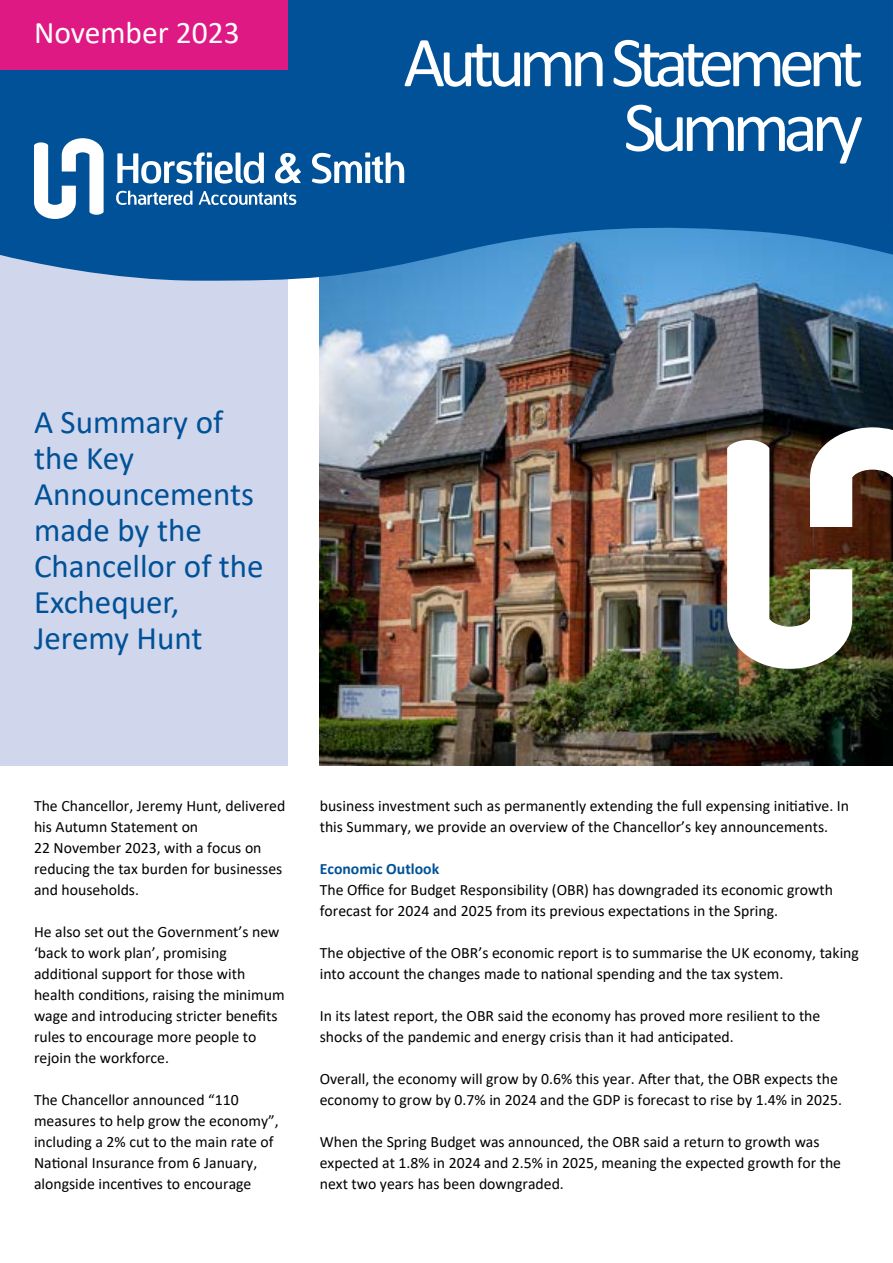
<style>
.page{position:relative;width:893px;height:1263px;background:#fff}
.page>*{position:absolute;margin:0;border:0;box-sizing:border-box;transform-origin:0 0}
.t1{font:72px/64.8px "Calibri";letter-spacing:-.09em;color:#fff;text-align:right}
.t2{font:33px/36px "Calibri";color:#005197}
.t3{font:31.5px "Calibri";color:#fff}
.t4{font:15.75px/21px "Calibri";color:#000}
.t5{font:700 15.75px "Calibri";color:#005197}
</style>
<div class="page">
<div style="left:0;top:238px;width:288px;height:527px;background:#d0d6eb"></div>
<img style="left:320px;top:281px;width:573px;height:484px">
<svg style="left:0;top:0;width:893px;height:281px;background:#0a599d"></svg>
<div style="left:0;top:0;width:288px;height:69px;background:#de1983"></div>
<img style="left:727px;top:427px;width:166px;height:242px">
<svg style="left:34px;top:138px;width:70px;height:81px"></svg>
<svg style="left:117px;top:153px;width:147px;height:31px"></svg>
<svg style="left:275px;top:153px;width:26px;height:30px"></svg>
<svg style="left:312px;top:153px;width:92px;height:31px"></svg>
<svg style="left:116px;top:191px;width:76px;height:14px"></svg>
<svg style="left:199px;top:191px;width:97px;height:14px"></svg>
<h3 class="t3" style="left:34px;top:10px;width:207px">November 2023</h3>
<h1 class="t1" style="left:403px;top:28px;width:461px">Autumn Statement<br>Summary</h1>
<h2 class="t2" style="left:34px;top:403px;width:231px">A Summary of the Key<br>Announcements made by the<br>Chancellor of the<br>Exchequer,<br>Jeremy Hunt</h2>
<p class="t4" style="left:34px;top:795px;width:253px">The Chancellor, Jeremy Hunt, delivered his Autumn Statement on<br>22 November 2023, with a focus on reducing the tax burden for businesses and households.</p>
<p class="t4" style="left:34px;top:921px;width:252px">He also set out the Government’s new ‘back to work plan’, promising additional support for those with health conditions, raising the minimum wage and introducing stricter benefits rules to encourage more people to rejoin the workforce.</p>
<p class="t4" style="left:34px;top:1089px;width:246px">The Chancellor announced “110 measures to help grow the economy”, including a 2% cut to the main rate of National Insurance from 6 January, alongside incentives to encourage</p>
<p class="t4" style="left:320px;top:795px;width:531px">business investment such as permanently extending the full expensing initiative. In this Summary, we provide an overview of the Chancellor’s key announcements.</p>
<p class="t5" style="left:320px;top:858px;width:121px">Economic Outlook</p>
<p class="t4" style="left:320px;top:879px;width:515px">The Office for Budget Responsibility (OBR) has downgraded its economic growth forecast for 2024 and 2025 from its previous expectations in the Spring.</p>
<p class="t4" style="left:320px;top:942px;width:541px">The objective of the OBR’s economic report is to summarise the UK economy, taking into account the changes made to national spending and the tax system.</p>
<p class="t4" style="left:320px;top:1005px;width:502px">In its latest report, the OBR said the economy has proved more resilient to the shocks of the pandemic and energy crisis than it had anticipated.</p>
<p class="t4" style="left:320px;top:1068px;width:524px">Overall, the economy will grow by 0.6% this year. After that, the OBR expects the economy to grow by 0.7% in 2024 and the GDP is forecast to rise by 1.4% in 2025.</p>
<p class="t4" style="left:320px;top:1131px;width:523px">When the Spring Budget was announced, the OBR said a return to growth was expected at 1.8% in 2024 and 2.5% in 2025, meaning the expected growth for the next two years has been downgraded.</p>
</div>
